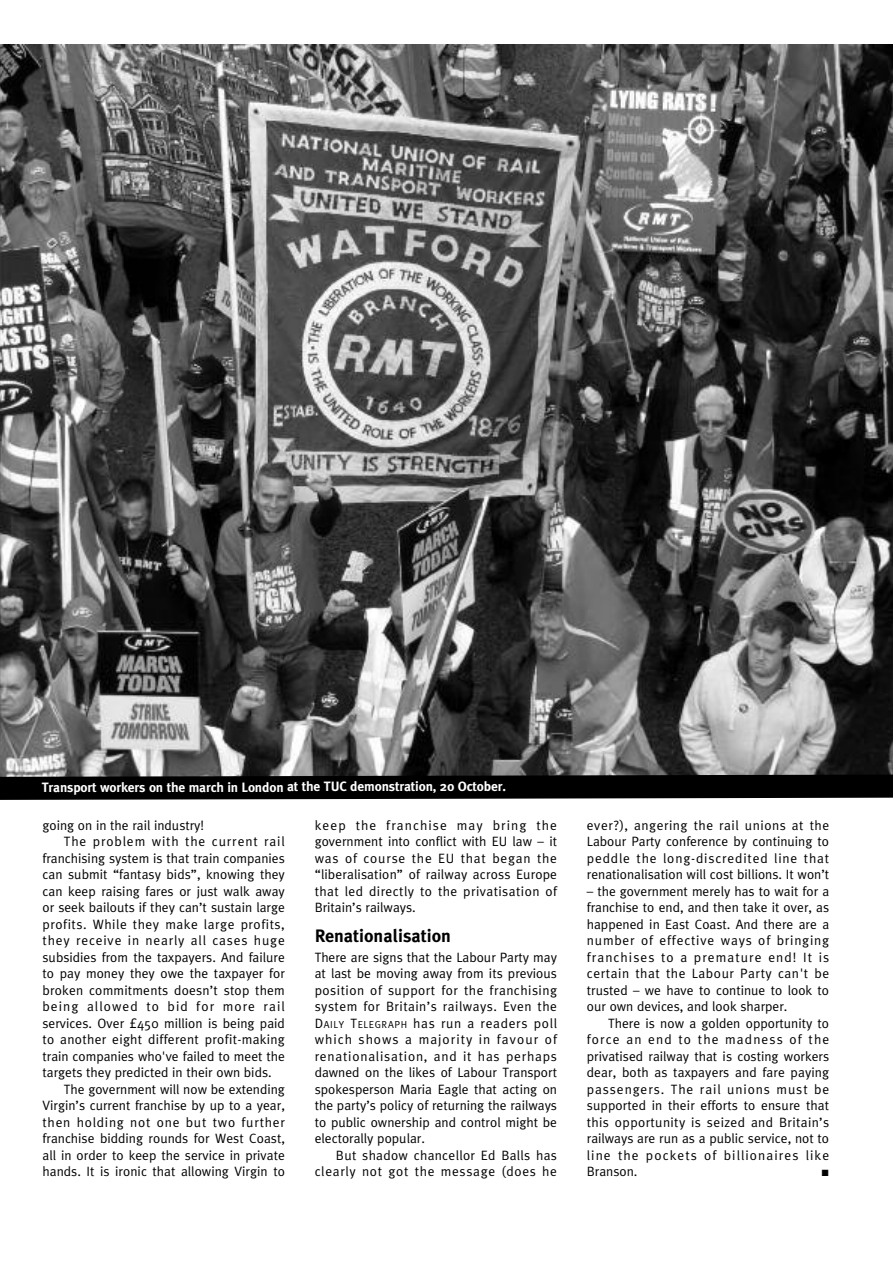
<style>
.page{position:relative;width:893px;height:1263px;background:#fff}
.page>*{position:absolute;margin:0;border:0;box-sizing:border-box;transform-origin:0 0}
.t1{font:700 18px "Meta Plus";color:#000}
.t2{font:13.5px/16.5px "Meta Plus";color:#000;text-align:justify}
.t3{font:13.5px/16.5px "Meta Plus";letter-spacing:.025em;color:#000;text-align:right}
.t4{font:700 13.5px "Meta Plus";letter-spacing:-.015em;color:#fff}
.t5{font:13.5px "Meta Plus";letter-spacing:.04em;color:#000}
.t6{font:13.5px "Meta Plus";letter-spacing:.06em;color:#000}
.t7{font:13.5px "Meta Plus";letter-spacing:.055em;color:#000}
.t8{font:13.5px "Meta Plus";letter-spacing:.065em;color:#000}
.t9{font:13.5px "Meta Plus";letter-spacing:.08em;color:#000}
.t10{font:700 13.5px "Times New Roman";color:#000}
.s1{font-size:10.2px}
</style>
<div class="page">
<img style="left:0;top:44px;width:893px;height:730px">
<svg style="left:0;top:774px;width:893px;height:26px;background:#131313"></svg>
<p class="t4" style="left:42px;top:782px;width:466px">Transport workers on the march in London at the TUC demonstration, 20 October.</p>
<p class="t2" style="left:43px;top:818px;width:163px">going on in the rail industry!</p>
<p class="t8" style="left:64px;top:837px;width:223px">The problem with the current rail</p>
<p class="t2" style="left:43px;top:851px;width:244px">franchising system is that train companies</p>
<p class="t2" style="left:43px;top:867px;width:244px">can submit “fantasy bids”, knowing they</p>
<p class="t2" style="left:43px;top:884px;width:244px">can keep raising fares or just walk away</p>
<p class="t2" style="left:43px;top:900px;width:244px">or seek bailouts if they can’t sustain large</p>
<p class="t5" style="left:43px;top:919px;width:244px">profits. While they make large profits,</p>
<p class="t6" style="left:43px;top:936px;width:244px">they receive in nearly all cases huge</p>
<p class="t2" style="left:43px;top:950px;width:244px">subsidies from the taxpayers. And failure</p>
<p class="t2" style="left:43px;top:966px;width:244px">to pay money they owe the taxpayer for</p>
<p class="t2" style="left:43px;top:983px;width:244px">broken commitments doesn’t stop them</p>
<p class="t9" style="left:43px;top:1002px;width:244px">being allowed to bid for more rail</p>
<p class="t2" style="left:43px;top:1016px;width:244px">services. Over £450 million is being paid</p>
<p class="t3" style="left:43px;top:1032px;width:244px">to another eight different profit-making</p>
<p class="t2" style="left:43px;top:1049px;width:244px">train companies who've failed to meet the</p>
<p class="t2" style="left:43px;top:1065px;width:231px">targets they predicted in their own bids.</p>
<p class="t2" style="left:64px;top:1082px;width:223px">The government will now be extending</p>
<p class="t2" style="left:43px;top:1098px;width:244px">Virgin’s current franchise by up to a year,</p>
<p class="t7" style="left:43px;top:1117px;width:244px">then holding not one but two further</p>
<p class="t2" style="left:43px;top:1131px;width:244px">franchise bidding rounds for West Coast,</p>
<p class="t2" style="left:43px;top:1148px;width:244px">all in order to keep the service in private</p>
<p class="t2" style="left:43px;top:1164px;width:244px">hands. It is ironic that allowing Virgin to</p>
<p class="t2" style="left:315px;top:818px;width:244px">keep the franchise may bring the government into conflict with EU law – it was of course the EU that began the “liberalisation” of railway across Europe that led directly to the privatisation of Britain’s railways.</p>
<h1 class="t1" style="left:315px;top:929px;width:138px">Renationalisation</h1>
<p class="t2" style="left:315px;top:950px;width:244px">There are signs that the Labour Party may at last be moving away from its previous position of support for the franchising system for Britain’s railways. Even the D<span class="s1">AILY</span> T<span class="s1">ELEGRAPH</span> has run a readers poll which shows a majority in favour of renationalisation, and it has perhaps dawned on the likes of Labour Transport spokesperson Maria Eagle that acting on the party’s policy of returning the railways to public ownership and control might be electorally popular.</p>
<p class="t3" style="left:315px;top:1148px;width:244px">But shadow chancellor Ed Balls has clearly not got the message (does he</p>
<p class="t2" style="left:587px;top:818px;width:244px">ever?), angering the rail unions at the Labour Party conference by continuing to peddle the long-discredited line that renationalisation will cost billions. It won’t</p>
<p class="t2" style="left:587px;top:884px;width:244px">– the government merely has to wait for a franchise to end, and then take it over, as happened in East Coast. And there are a number of effective ways of bringing franchises to a premature end! It is certain that the Labour Party can't be trusted – we have to continue to look to our own devices, and look sharper.</p>
<p class="t2" style="left:587px;top:1016px;width:244px;text-indent:21px">There is now a golden opportunity to force an end to the madness of the privatised railway that is costing workers dear, both as taxpayers and fare paying passengers. The rail unions must be supported in their efforts to ensure that this opportunity is seized and Britain’s railways are run as a public service, not to line the pockets of billionaires like Branson.</p>
<p class="t10" style="left:821px;top:1164px;width:10px">■</p>
</div>
